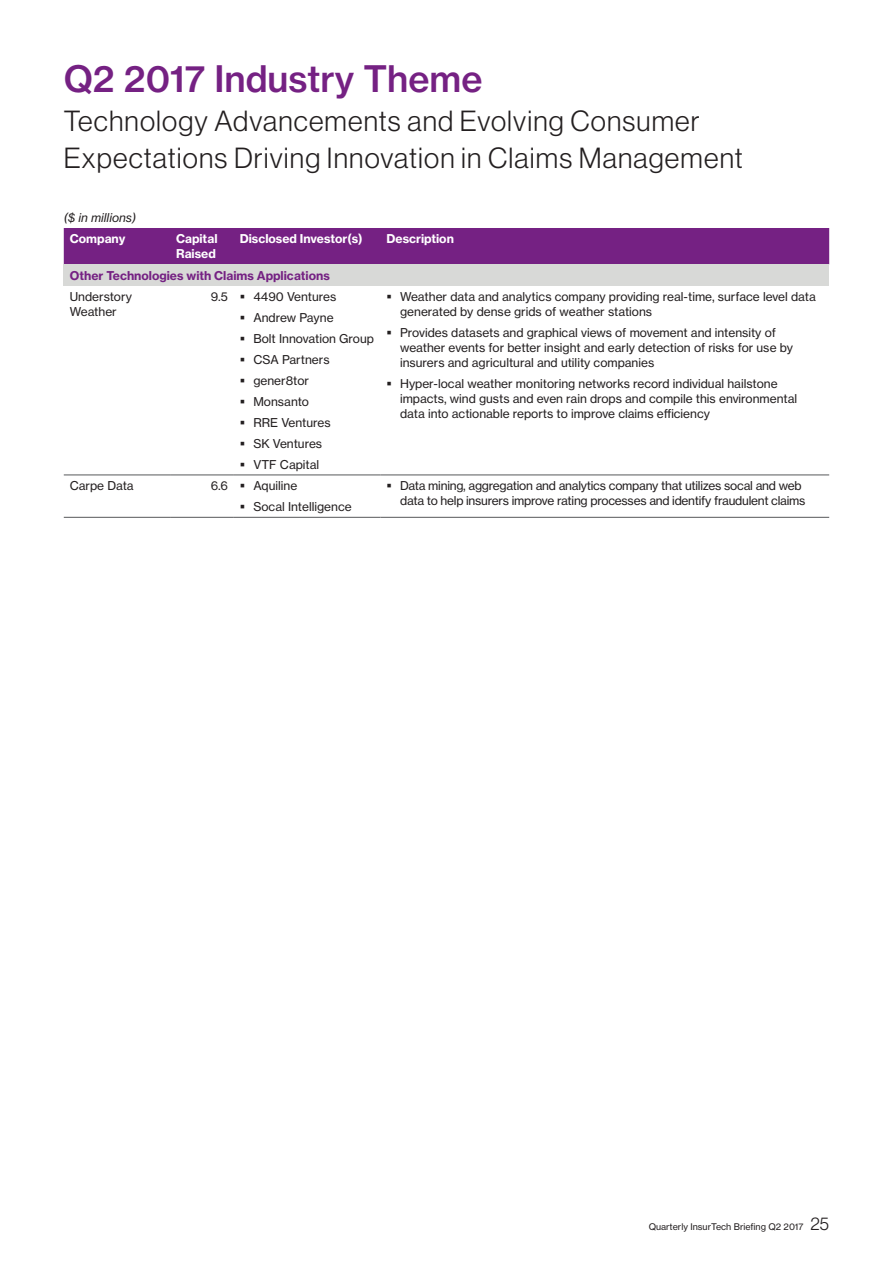
<style>
.page{position:relative;width:893px;height:1263px;background:#fff}
.page>*{position:absolute;margin:0;border:0;box-sizing:border-box;transform-origin:0 0}
.Headline_1__24_27_Me{font:36px "N Haas Grotesk TX Std 65 Md";color:#752183}
.Subtitle_1__23_26_Li{font:28.5px/37.5px "N Haas Grotesk DS Std 45 Lt";letter-spacing:.04em;color:#231f20}
.Default{font:12px/15px "N Haas Grotesk TX Std 55 Rg";color:#231f20}
.Default-2{font:12px/15px "N Haas Grotesk TX Std 55 Rg";letter-spacing:-.02em;color:#231f20}
.table_heading_white{font:12px/15px "N Haas Grotesk TX Std 75 Bd";color:#fff}
.table_heading{font:12px "N Haas Grotesk TX Std 75 Bd";color:#752183}
.Body_text_black{font:12px "N Haas Grotesk TX Std 56 It";color:#231f20}
.t1{font:9px "N Haas Grotesk TX Std 55 Rg";color:#231f20}
.s1{font-family:"N Haas Grotesk DS Std 45 Lt";font-size:18px}
</style>
<div class="page">
<div style="left:64px;top:228px;width:765px;height:36px;background:#752183"></div>
<div style="left:64px;top:264px;width:765px;height:22px;background:#d8d9d7"></div>
<hr style="left:64px;top:475px;width:106px;height:1px;background:#57585a">
<hr style="left:170px;top:475px;width:64px;height:1px;background:#57585a">
<hr style="left:234px;top:475px;width:147px;height:1px;background:#57585a">
<hr style="left:381px;top:475px;width:448px;height:1px;background:#57585a">
<hr style="left:64px;top:517px;width:106px;height:1px;background:#57585a">
<hr style="left:170px;top:517px;width:64px;height:1px;background:#57585a">
<hr style="left:234px;top:517px;width:147px;height:1px;background:#57585a">
<hr style="left:381px;top:517px;width:448px;height:1px;background:#57585a">
<p class="Headline_1__24_27_Me" style="left:64px;top:56px;width:420px">Q2 2017 Industry Theme</p>
<p class="Subtitle_1__23_26_Li" style="left:64px;top:102px;width:681px">Technology Advancements and Evolving Consumer<br>Expectations Driving Innovation in Claims Management</p>
<p class="Body_text_black" style="left:64px;top:210px;width:74px">($ in millions)</p>
<p class="table_heading_white" style="left:70px;top:231px;width:57px">Company</p>
<p class="table_heading_white" style="left:176px;top:231px;width:43px">Capital<br>Raised</p>
<p class="table_heading_white" style="left:240px;top:231px;width:124px">Disclosed Investor(s)</p>
<p class="table_heading_white" style="left:387px;top:231px;width:69px">Description</p>
<p class="table_heading" style="left:70px;top:268px;width:262px">Other Technologies with Claims Applications</p>
<p class="Default" style="left:70px;top:289px;width:64px">Understory<br>Weather</p>
<p class="Default" style="left:211px;top:289px;width:18px">9.5</p>
<p class="Default" style="left:253px;top:289px;width:84px">4490 Ventures</p>
<p class="Default" style="left:253px;top:310px;width:82px">Andrew Payne</p>
<p class="Default" style="left:253px;top:331px;width:122px">Bolt Innovation Group</p>
<p class="Default" style="left:253px;top:352px;width:78px">CSA Partners</p>
<p class="Default" style="left:253px;top:373px;width:57px">gener8tor</p>
<p class="Default" style="left:253px;top:394px;width:57px">Monsanto</p>
<p class="Default" style="left:253px;top:415px;width:79px">RRE Ventures</p>
<p class="Default" style="left:253px;top:436px;width:70px">SK Ventures</p>
<p class="Default" style="left:253px;top:457px;width:67px">VTF Capital</p>
<p class="Default" style="left:400px;top:289px;width:417px">Weather data and analytics company providing real-time, surface level data generated by dense grids of weather stations</p>
<p class="Default" style="left:400px;top:325px;width:394px">Provides datasets and graphical views of movement and intensity of weather events for better insight and early detection of risks for use by insurers and agricultural and utility companies</p>
<p class="Default" style="left:400px;top:376px;width:399px">Hyper-local weather monitoring networks record individual hailstone impacts, wind gusts and even rain drops and compile this environmental data into actionable reports to improve claims efficiency</p>
<p class="Default" style="left:70px;top:478px;width:65px">Carpe Data</p>
<p class="Default" style="left:211px;top:478px;width:19px">6.6</p>
<p class="Default" style="left:253px;top:478px;width:45px">Aquiline</p>
<p class="Default" style="left:253px;top:499px;width:100px">Socal Intelligence</p>
<p class="Default-2" style="left:400px;top:478px;width:407px">Data mining, aggregation and analytics company that utilizes socal and web data to help insurers improve rating processes and identify fraudulent claims</p>
<p class="t1" style="left:649px;top:1221px;width:182px">Quarterly InsurTech Briefing Q2 2017 <span class="s1">25</span></p>
</div>
